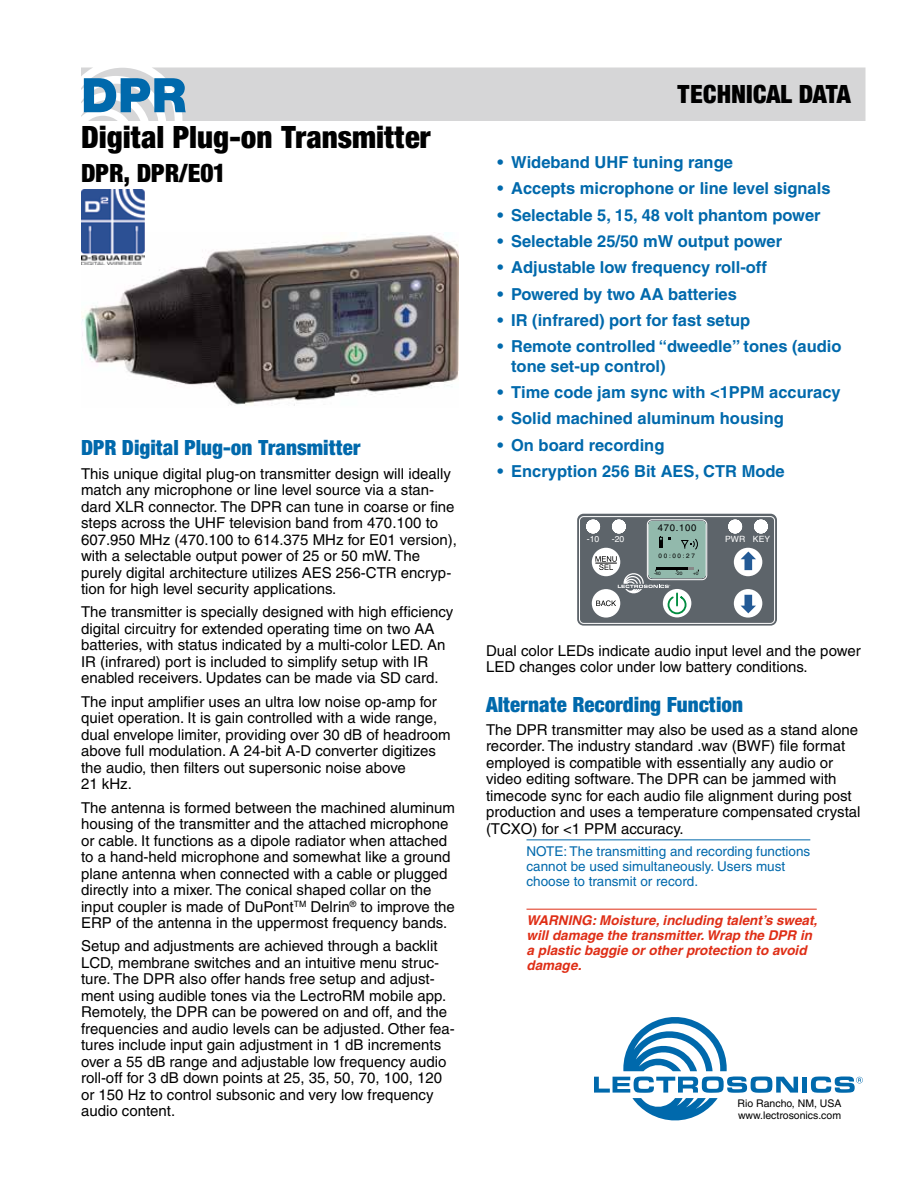
<style>
.page{position:relative;width:918px;height:1188px;background:#fff}
.page>*{position:absolute;margin:0;border:0;box-sizing:border-box;transform-origin:0 0}
.t1{font:900 51px "Sans";color:#0069ac}
.t2{font:900 condensed 33px "Sans";color:#000}
.t3{font:900 condensed 27px "Sans";color:#000}
.t4{font:900 condensed 22.5px "Sans";color:#0069ac}
.t5{font:700 16.5px/19.5px "Helvetica";color:#0069ac}
.t6{font:15px/16.5px "Helvetica";color:#000}
.t7{font:italic 700 13.5px/15px "Helvetica";color:#df2e16}
.t8{font:13.5px/15px "Helvetica";color:#0069ac}
.t9{font:10.5px/12.1px "Helvetica";color:#000}
.t10{font:9.45px "Helvetica";letter-spacing:.075em;color:#000}
.t11{font:8.55px "Helvetica";color:#fff}
.t12{font:6.3px "Helvetica";color:#000}
.t13{font:4.8px "Helvetica";color:#000}
</style>
<div class="page">
<div style="left:81px;top:68px;width:785px;height:53px;background:#d6d6d7"></div>
<svg style="left:594px;top:1017px;width:204px;height:103px"></svg>
<div style="left:802px;top:1077px;width:5px;height:16px;background:#0069ac"></div>
<svg style="left:811px;top:1077px;width:52px;height:16px"></svg>
<hr style="left:526px;top:839px;width:284px;height:1px;background:#0069ac">
<svg style="left:577px;top:514px;width:200px;height:112px;background:#818c8f"></svg>
<img style="left:81px;top:233px;width:378px;height:173px">
<hr style="left:526px;top:909px;width:291px;height:1px;background:#df2e16">
<img style="left:81px;top:190px;width:64px;height:75px">
<h1 class="t1" style="left:81px;top:64px;width:108px">DPR</h1>
<h2 class="t2" style="left:81px;top:117px;width:351px">Digital Plug-on Transmitter</h2>
<h3 class="t3" style="left:81px;top:157px;width:147px">DPR, DPR/E01</h3>
<h3 class="t4" style="left:81px;top:434px;width:281px">DPR Digital Plug-on Transmitter</h3>
<p class="t6" style="left:81px;top:465px;width:378px">This unique digital plug-on transmitter design will ideally match any microphone or line level source via a stan&shy;dard XLR connector. The DPR can tune in coarse or fine steps across the UHF television band from 470.100 to 607.950 MHz (470.100 to 614.375 MHz for E01 version), with a selectable output power of 25 or 50 mW. The purely digital architecture utilizes AES 256-CTR encryp&shy;tion for high level security applications.</p>
<p class="t6" style="left:81px;top:604px;width:374px">The transmitter is specially designed with high efficiency digital circuitry for extended operating time on two AA batteries, with status indicated by a multi-color LED. An IR (infrared) port is included to simplify setup with IR enabled receivers. Updates can be made via SD card.</p>
<p class="t6" style="left:81px;top:693px;width:371px">The input amplifier uses an ultra low noise op-amp for quiet operation. It is gain controlled with a wide range, dual envelope limiter, providing over 30 dB of headroom above full modulation. A 24-bit A-D converter digitizes the audio, then filters out supersonic noise above<br>21 kHz.</p>
<p class="t6" style="left:81px;top:799px;width:375px">The antenna is formed between the machined aluminum housing of the transmitter and the attached microphone or cable. It functions as a dipole radiator when attached to a hand-held microphone and somewhat like a ground plane antenna when connected with a cable or plugged directly into a mixer. The conical shaped collar on the input coupler is made of DuPont<sup>TM</sup> Delrin<sup>®</sup> to improve the ERP of the antenna in the uppermost frequency bands.</p>
<p class="t6" style="left:81px;top:938px;width:375px">Setup and adjustments are achieved through a backlit LCD, membrane switches and an intuitive menu struc&shy;ture. The DPR also offer hands free setup and adjust&shy;ment using audible tones via the LectroRM mobile app.<br>Remotely, the DPR can be powered on and off, and the frequencies and audio levels can be adjusted. Other fea&shy;tures include input gain adjustment in 1 dB increments over a 55 dB range and adjustable low frequency audio roll-off for 3 dB down points at 25, 35, 50, 70, 100, 120 or 150 Hz to control subsonic and very low frequency audio content.</p>
<h3 class="t3" style="left:677px;top:77px;width:176px">TECHNICAL DATA</h3>
<p class="t5" style="left:498px;top:152px;width:237px">• Wideband UHF tuning range</p>
<p class="t5" style="left:498px;top:179px;width:334px">• Accepts microphone or line level signals</p>
<p class="t5" style="left:498px;top:205px;width:325px">• Selectable 5, 15, 48 volt phantom power</p>
<p class="t5" style="left:498px;top:231px;width:286px">• Selectable 25/50 mW output power</p>
<p class="t5" style="left:498px;top:258px;width:271px">• Adjustable low frequency roll-off</p>
<p class="t5" style="left:498px;top:284px;width:241px">• Powered by two AA batteries</p>
<p class="t5" style="left:498px;top:310px;width:254px">• IR (infrared) port for fast setup</p>
<p class="t5" style="left:511px;top:336px;width:332px;text-indent:-13px">• Remote controlled “dweedle” tones (audio tone set-up control)</p>
<p class="t5" style="left:498px;top:382px;width:345px">• Time code jam sync with &lt;1PPM accuracy</p>
<p class="t5" style="left:498px;top:409px;width:288px">• Solid machined aluminum housing</p>
<p class="t5" style="left:498px;top:435px;width:168px">• On board recording</p>
<p class="t5" style="left:498px;top:461px;width:289px">• Encryption 256 Bit AES, CTR Mode</p>
<p class="t10" style="left:658px;top:522px;width:40px">470.100</p>
<p class="t11" style="left:587px;top:535px;width:14px">-10</p>
<p class="t11" style="left:612px;top:535px;width:14px">-20</p>
<p class="t11" style="left:725px;top:535px;width:46px">PWR KEY</p>
<p class="t12" style="left:659px;top:553px;width:38px">0 0 : 0 0 : 2 7</p>
<p class="t13" style="left:654px;top:570px;width:8px">-40</p>
<p class="t13" style="left:675px;top:571px;width:8px">-20</p>
<p class="t13" style="left:693px;top:571px;width:7px">+0</p>
<p class="t6" style="left:486px;top:642px;width:376px">Dual color LEDs indicate audio input level and the power<br>LED changes color under low battery conditions.</p>
<h3 class="t4" style="left:486px;top:691px;width:259px">Alternate Recording Function</h3>
<p class="t6" style="left:486px;top:721px;width:376px">The DPR transmitter may also be used as a stand alone recorder. The industry standard .wav (BWF) file format employed is compatible with essentially any audio or video editing software. The DPR can be jammed with timecode sync for each audio file alignment during post production and uses a temperature compensated crystal (TCXO) for &lt;1 PPM accuracy.</p>
<p class="t8" style="left:526px;top:843px;width:285px">NOTE: The transmitting and recording functions cannot be used simultaneously. Users must choose to transmit or record.</p>
<p class="t7" style="left:526px;top:913px;width:292px">WARNING: Moisture, including talent’s sweat, will damage the transmitter. Wrap the DPR in a plastic baggie or other protection to avoid damage.</p>
<p class="t9" style="left:738px;top:1097px;width:106px">Rio Rancho, NM, USA www.lectrosonics.com</p>
</div>
